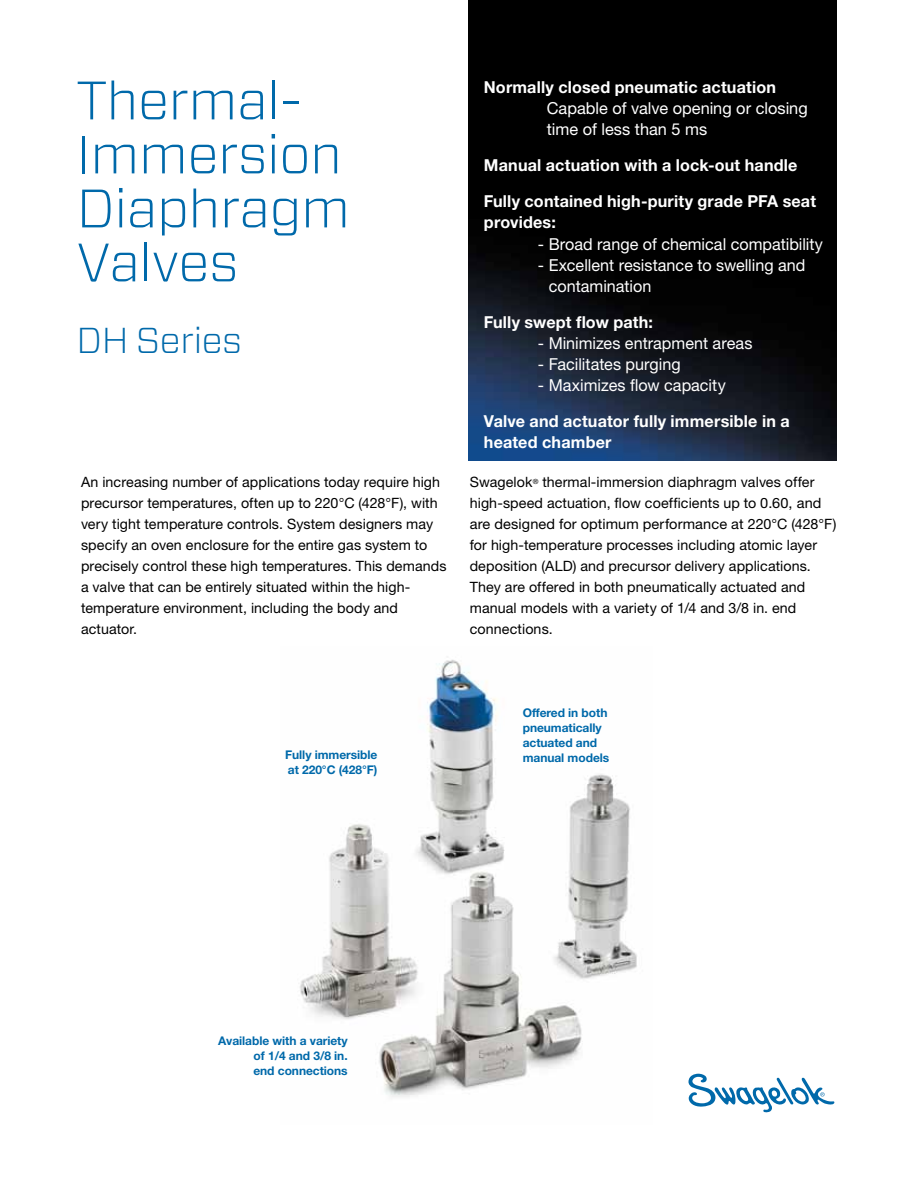
<style>
.page{position:relative;width:918px;height:1188px;background:#fff}
.page>*{position:absolute;margin:0;border:0;box-sizing:border-box;transform-origin:0 0}
.t1{font:300 54px/54px "Forza";letter-spacing:-.01em;color:#0069aa}
.t2{font:300 36px "Forza";letter-spacing:-.01em;color:#0069aa}
.t3{font:16.5px/21px "Helvetica Neue LT Std";color:#fff}
.t4{font:700 16.5px/36px "Helvetica Neue LT Std";letter-spacing:.01em;color:#fff}
.t5{font:14.25px/21px "Helvetica Neue LT Std";letter-spacing:.005em;color:#000}
.t6{font:700 12px/15px "Helvetica Neue LT Std";letter-spacing:-.005em;color:#0069aa}
</style>
<div class="page">
<img style="left:468px;top:0;width:369px;height:461px">
<img style="left:300px;top:659px;width:337px;height:438px">
<svg style="left:688px;top:1074px;width:146px;height:38px"></svg>
<h1 class="t1" style="left:76px;top:72px;width:275px">Thermal-<br>Immersion<br>Diaphragm<br>Valves</h1>
<h2 class="t2" style="left:76px;top:316px;width:167px">DH Series</h2>
<p class="t5" style="left:81px;top:471px;width:367px">An increasing number of applications today require high precursor temperatures, often up to 220°C (428°F), with very tight temperature controls. System designers may specify an oven enclosure for the entire gas system to precisely control these high temperatures. This demands a valve that can be entirely situated within the high&shy;temperature environment, including the body and actuator.</p>
<p class="t4" style="left:484px;top:69px;width:294px">Normally closed pneumatic actuation</p>
<p class="t3" style="left:547px;top:98px;width:262px">Capable of valve opening or closing time of less than 5 ms</p>
<p class="t4" style="left:484px;top:147px;width:334px">Manual actuation with a lock-out handle<br>Fully contained high-purity grade PFA seat</p>
<p class="t4" style="left:484px;top:204px;width:73px">provides:</p>
<p class="t3" style="left:538px;top:233px;width:287px">- Broad range of chemical compatibility</p>
<p class="t3" style="left:549px;top:254px;width:258px;text-indent:-11px">- Excellent resistance to swelling and contamination</p>
<p class="t4" style="left:484px;top:303px;width:171px">Fully swept flow path:</p>
<p class="t3" style="left:538px;top:332px;width:216px">- Minimizes entrapment areas</p>
<p class="t3" style="left:538px;top:353px;width:144px">- Facilitates purging</p>
<p class="t3" style="left:538px;top:374px;width:189px">- Maximizes flow capacity</p>
<p class="t4" style="left:484px;top:410px;width:307px;line-height:21px">Valve and actuator fully immersible in a heated chamber</p>
<p class="t5" style="left:470px;top:471px;width:368px">Swagelok<sup>®</sup> thermal-immersion diaphragm valves offer high-speed actuation, flow coefficients up to 0.60, and are designed for optimum performance at 220°C (428°F) for high-temperature processes including atomic layer deposition (ALD) and precursor delivery applications.<br>They are offered in both pneumatically actuated and manual models with a variety of 1/4 and 3/8 in. end connections.</p>
<p class="t6" style="left:285px;top:747px;width:94px">Fully immersible at 220°C (428°F)</p>
<p class="t6" style="left:523px;top:705px;width:88px">Offered in both pneumatically actuated and manual models</p>
<p class="t6" style="left:253px;top:1033px;width:96px;text-align:justify;text-indent:-35px">Available with a variety of 1/4 and 3/8 in. end connections</p>
</div>
